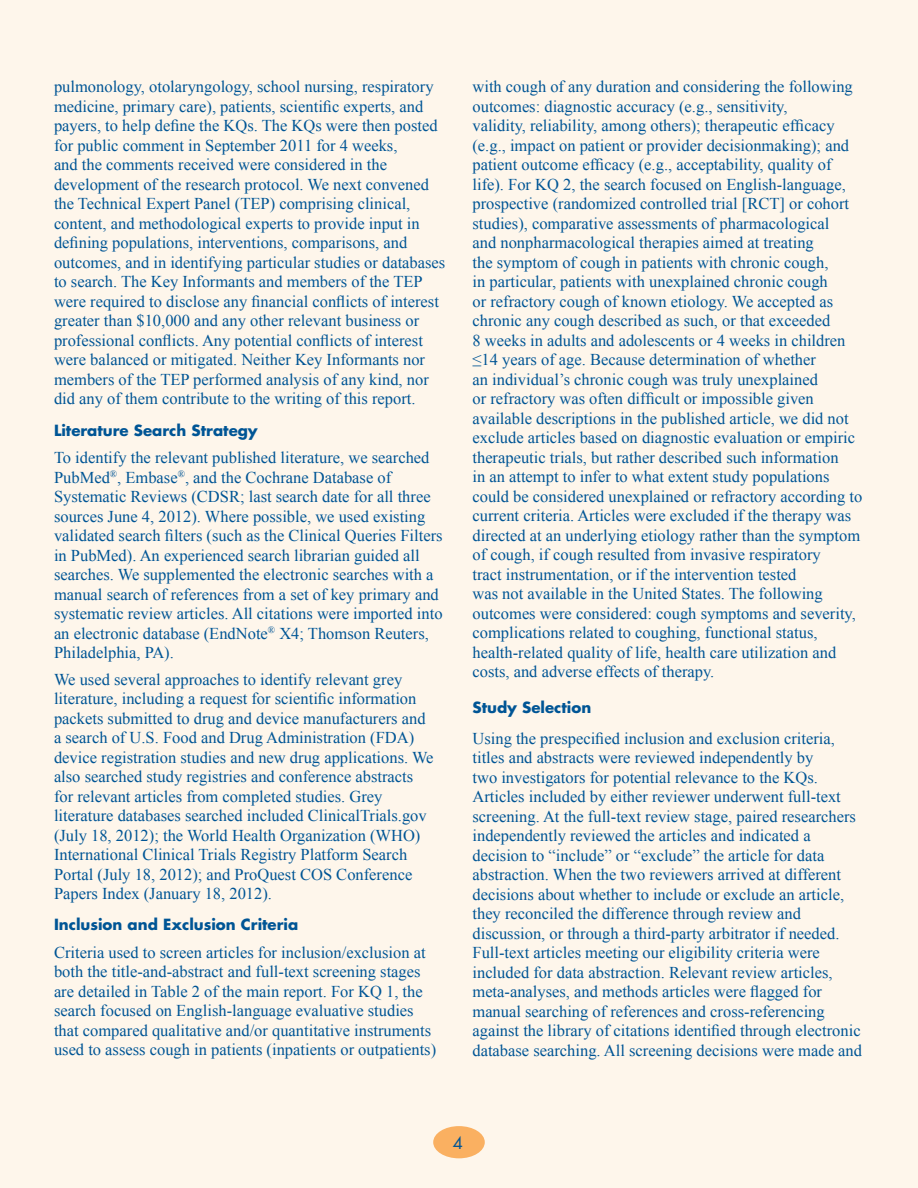
<style>
.page{position:relative;width:918px;height:1188px;background:#fff}
.page>*{position:absolute;margin:0;border:0;box-sizing:border-box;transform-origin:0 0}
.Text{font:16.5px/19.5px "Times New Roman";color:#005595}
.t1{font:16.5px "Futura Std";color:#005595}
.Head_Level_2{font:700 15px "Futura Std";color:#005595}
</style>
<div class="page">
<div style="left:0;top:0;width:917px;height:1188px;background:#fef6eb"></div>
<div style="left:433px;top:1126px;width:52px;height:32px;background:#fab061;border-radius:50%"></div>
<p class="Text" style="left:54px;top:77px;width:393px">pulmonology, otolaryngology, school nursing, respiratory medicine, primary care), patients, scientific experts, and payers, to help define the KQs. The KQs were then posted for public comment in September 2011 for 4 weeks,<br>and the comments received were considered in the development of the research protocol. We next convened the Technical Expert Panel (TEP) comprising clinical, content, and methodological experts to provide input in defining populations, interventions, comparisons, and outcomes, and in identifying particular studies or databases to search. The Key Informants and members of the TEP were required to disclose any financial conflicts of interest greater than $10,000 and any other relevant business or professional conflicts. Any potential conflicts of interest were balanced or mitigated. Neither Key Informants nor members of the TEP performed analysis of any kind, nor did any of them contribute to the writing of this report.</p>
<p class="Head_Level_2" style="left:54px;top:420px;width:205px">Literature Search Strategy</p>
<p class="Text" style="left:54px;top:448px;width:390px">To identify the relevant published literature, we searched PubMed<sup>®</sup>, Embase<sup>®</sup>, and the Cochrane Database of Systematic Reviews (CDSR; last search date for all three sources June 4, 2012). Where possible, we used existing validated search filters (such as the Clinical Queries Filters in PubMed). An experienced search librarian guided all searches. We supplemented the electronic searches with a manual search of references from a set of key primary and systematic review articles. All citations were imported into an electronic database (EndNote<sup>®</sup> X4; Thomson Reuters, Philadelphia, PA).</p>
<p class="Text" style="left:54px;top:669px;width:381px">We used several approaches to identify relevant grey literature, including a request for scientific information packets submitted to drug and device manufacturers and a search of U.S. Food and Drug Administration (FDA) device registration studies and new drug applications. We also searched study registries and conference abstracts for relevant articles from completed studies. Grey literature databases searched included ClinicalTrials.gov (July 18, 2012); the World Health Organization (WHO)<br>International Clinical Trials Registry Platform Search Portal (July 18, 2012); and ProQuest COS Conference Papers Index (January 18, 2012).</p>
<p class="Head_Level_2" style="left:54px;top:915px;width:246px">Inclusion and Exclusion Criteria</p>
<p class="Text" style="left:54px;top:942px;width:384px">Criteria used to screen articles for inclusion/exclusion at both the title-and-abstract and full-text screening stages are detailed in Table 2 of the main report. For KQ 1, the search focused on English-language evaluative studies that compared qualitative and/or quantitative instruments used to assess cough in patients (inpatients or outpatients)</p>
<p class="Text" style="left:472px;top:77px;width:391px">with cough of any duration and considering the following outcomes: diagnostic accuracy (e.g., sensitivity,<br>validity, reliability, among others); therapeutic efficacy (e.g., impact on patient or provider decisionmaking); and patient outcome efficacy (e.g., acceptability, quality of life). For KQ 2, the search focused on English-language, prospective (randomized controlled trial [RCT] or cohort studies), comparative assessments of pharmacological<br>and nonpharmacological therapies aimed at treating<br>the symptom of cough in patients with chronic cough,<br>in particular, patients with unexplained chronic cough<br>or refractory cough of known etiology. We accepted as chronic any cough described as such, or that exceeded<br>8 weeks in adults and adolescents or 4 weeks in children ≤14 years of age. Because determination of whether<br>an individual’s chronic cough was truly unexplained<br>or refractory was often difficult or impossible given available descriptions in the published article, we did not exclude articles based on diagnostic evaluation or empiric therapeutic trials, but rather described such information<br>in an attempt to infer to what extent study populations could be considered unexplained or refractory according to current criteria. Articles were excluded if the therapy was directed at an underlying etiology rather than the symptom of cough, if cough resulted from invasive respiratory<br>tract instrumentation, or if the intervention tested<br>was not available in the United States. The following outcomes were considered: cough symptoms and severity, complications related to coughing, functional status, health-related quality of life, health care utilization and costs, and adverse effects of therapy.</p>
<p class="Head_Level_2" style="left:472px;top:697px;width:120px">Study Selection</p>
<p class="Text" style="left:472px;top:728px;width:391px">Using the prespecified inclusion and exclusion criteria, titles and abstracts were reviewed independently by<br>two investigators for potential relevance to the KQs.<br>Articles included by either reviewer underwent full-text screening. At the full-text review stage, paired researchers independently reviewed the articles and indicated a decision to “include” or “exclude” the article for data abstraction. When the two reviewers arrived at different decisions about whether to include or exclude an article, they reconciled the difference through review and discussion, or through a third-party arbitrator if needed.<br>Full-text articles meeting our eligibility criteria were included for data abstraction. Relevant review articles, meta-analyses, and methods articles were flagged for manual searching of references and cross-referencing against the library of citations identified through electronic database searching. All screening decisions were made and</p>
<p class="t1" style="left:453px;top:1132px;width:12px">4</p>
</div>
